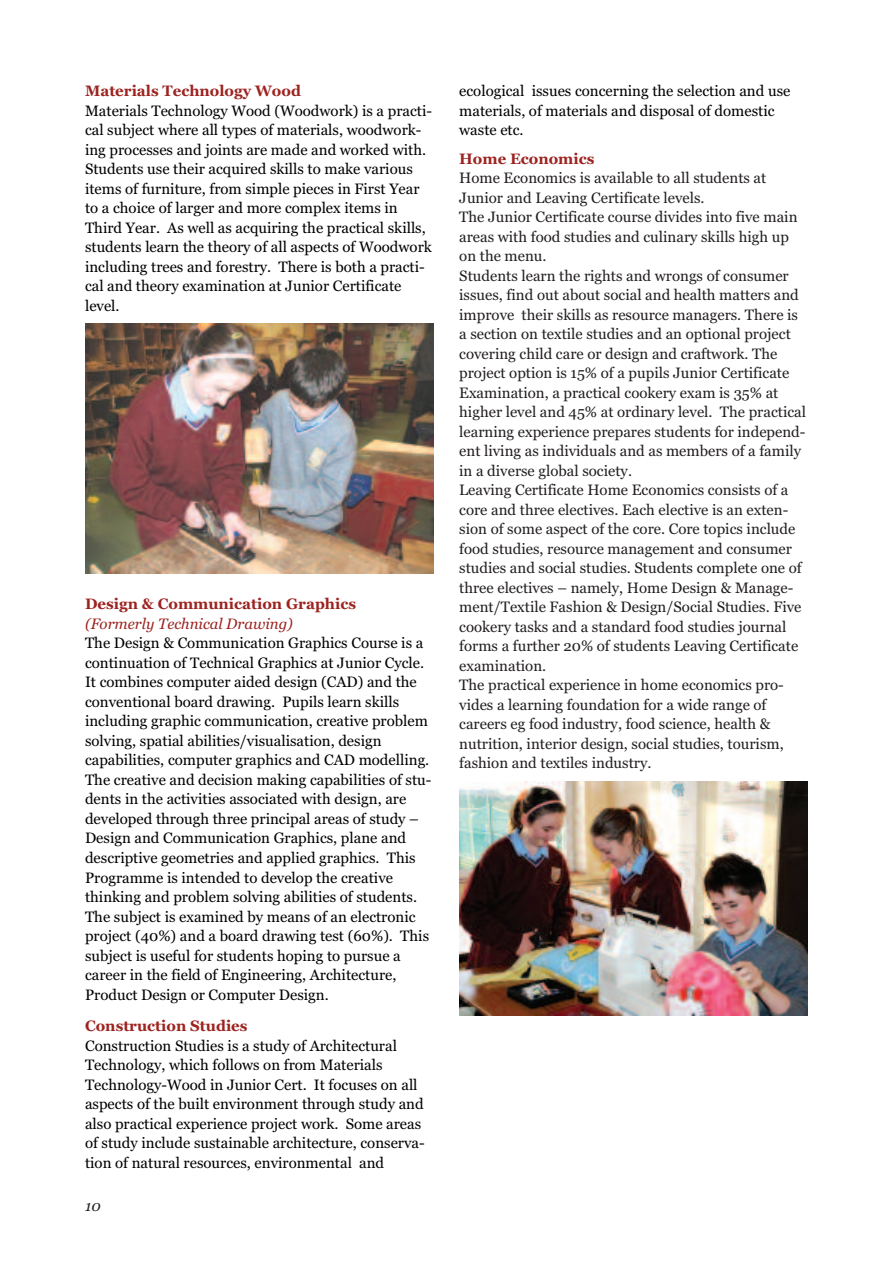
<style>
.page{position:relative;width:893px;height:1263px;background:#fff}
.page>*{position:absolute;margin:0;border:0;box-sizing:border-box;transform-origin:0 0}
.t1{font:15px/19.5px "Georgia";color:#000}
.t2{font:15px/19.5px "Georgia";color:#231f20}
.t3{font:700 15px "Georgia";color:#9c2320}
.t4{font:italic 15px "Georgia";color:#9c2320}
.t5{font:italic 15px "Georgia";color:#231f20}
</style>
<div class="page">
<img style="left:85px;top:323px;width:349px;height:250px">
<img style="left:459px;top:782px;width:348px;height:234px">
<p class="t3" style="left:85px;top:82px;width:217px">Materials Technology Wood</p>
<p class="t1" style="left:85px;top:101px;width:349px">Materials Technology Wood (Woodwork) is a practi&shy;cal subject where all types of materials, woodwork&shy;ing processes and joints are made and worked with.<br>Students use their acquired skills to make various items of furniture, from simple pieces in First Year to a choice of larger and more complex items in Third Year. As well as acquiring the practical skills, students learn the theory of all aspects of Woodwork including trees and forestry. There is both a practi&shy;cal and theory examination at Junior Certificate level.</p>
<p class="t3" style="left:85px;top:595px;width:272px">Design &amp; Communication Graphics</p>
<p class="t4" style="left:85px;top:615px;width:209px">(Formerly Technical Drawing)</p>
<p class="t1" style="left:85px;top:633px;width:348px">The Design &amp; Communication Graphics Course is a continuation of Technical Graphics at Junior Cycle.<br>It combines computer aided design (CAD) and the conventional board drawing. Pupils learn skills including graphic communication, creative problem solving, spatial abilities/visualisation, design capabilities, computer graphics and CAD modelling.<br>The creative and decision making capabilities of stu&shy;dents in the activities associated with design, are developed through three principal areas of study – Design and Communication Graphics, plane and descriptive geometries and applied graphics. This Programme is intended to develop the creative thinking and problem solving abilities of students.<br>The subject is examined by means of an electronic project (40%) and a board drawing test (60%). This subject is useful for students hoping to pursue a career in the field of Engineering, Architecture, Product Design or Computer Design.</p>
<p class="t3" style="left:85px;top:1017px;width:164px">Construction Studies</p>
<p class="t1" style="left:85px;top:1035px;width:341px">Construction Studies is a study of Architectural Technology, which follows on from Materials Technology-Wood in Junior Cert. It focuses on all aspects of the built environment through study and also practical experience project work. Some areas of study include sustainable architecture, conserva&shy;tion of natural resources, environmental and</p>
<p class="t5" style="left:85px;top:1196px;width:17px">10</p>
<p class="t1" style="left:459px;top:81px;width:333px">ecological issues concerning the selection and use materials, of materials and disposal of domestic waste etc.</p>
<p class="t3" style="left:459px;top:150px;width:137px">Home Economics</p>
<p class="t2" style="left:459px;top:168px;width:348px">Home Economics is available to all students at Junior and Leaving Certificate levels.<br>The Junior Certificate course divides into five main areas with food studies and culinary skills high up on the menu.<br>Students learn the rights and wrongs of consumer issues, find out about social and health matters and improve their skills as resource managers. There is a section on textile studies and an optional project covering child care or design and craftwork. The project option is 15% of a pupils Junior Certificate Examination, a practical cookery exam is 35% at higher level and 45% at ordinary level. The practical learning experience prepares students for independ&shy;ent living as individuals and as members of a family in a diverse global society.<br>Leaving Certificate Home Economics consists of a core and three electives. Each elective is an exten&shy;sion of some aspect of the core. Core topics include food studies, resource management and consumer studies and social studies. Students complete one of three electives – namely, Home Design &amp; Manage&shy;ment/Textile Fashion &amp; Design/Social Studies. Five cookery tasks and a standard food studies journal forms a further 20% of students Leaving Certificate examination.<br>The practical experience in home economics pro&shy;vides a learning foundation for a wide range of careers eg food industry, food science, health &amp; nutrition, interior design, social studies, tourism, fashion and textiles industry.</p>
</div>
